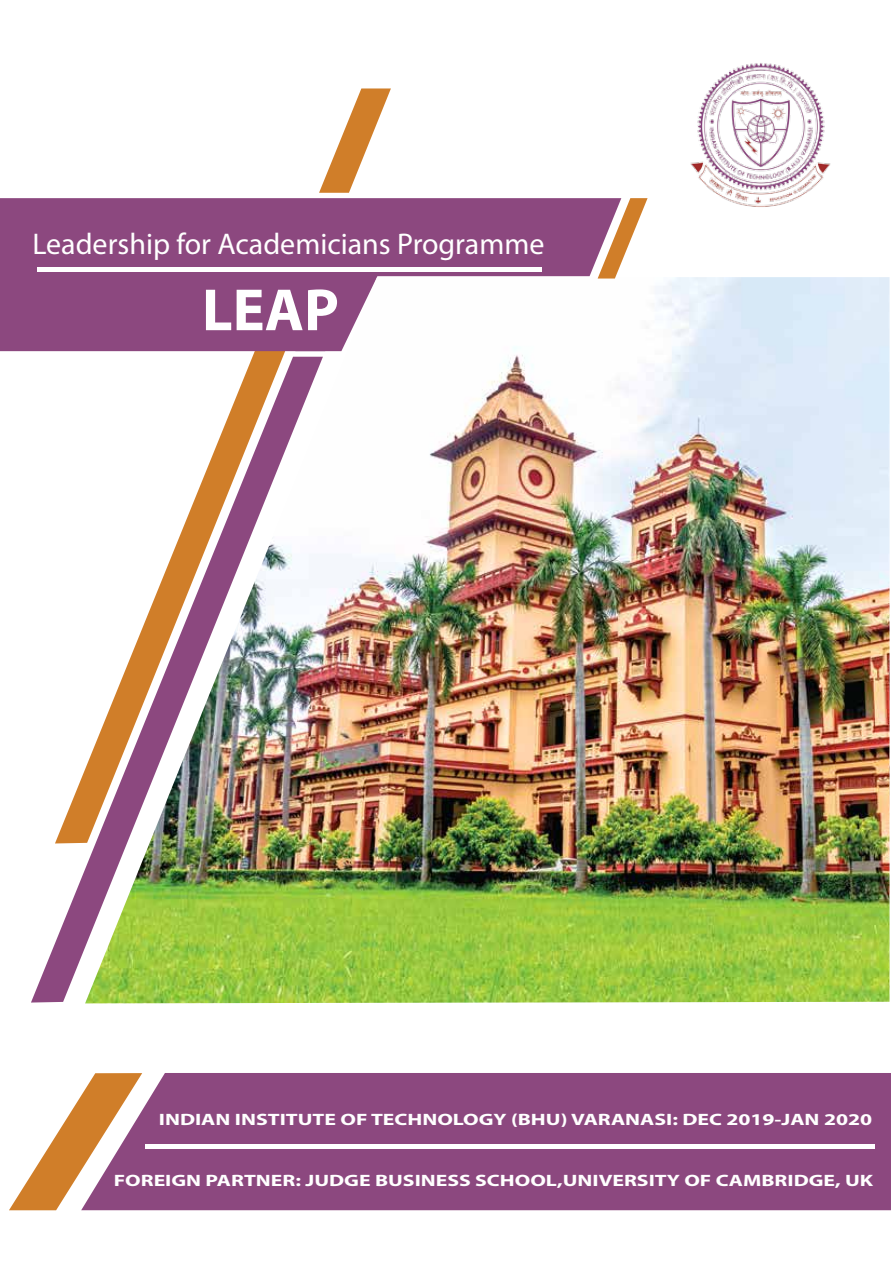
<style>
.page{position:relative;width:893px;height:1263px;background:#fff}
.page>*{position:absolute;margin:0;border:0;box-sizing:border-box;transform-origin:0 0}
.t1{font:700 60px "Myriad Pro";color:#fff}
.t2{font:30px "Myriad Pro";color:#fff}
.t3{font:700 16.5px "Myriad Pro";color:#fff;scale:1.32 1}
</style>
<div class="page">
<svg style="left:9px;top:1096px;width:72px;height:114px"></svg>
<svg style="left:81px;top:1073px;width:810px;height:137px;background:#935181"></svg>
<svg style="left:319px;top:88px;width:72px;height:105px"></svg>
<div style="left:0;top:198px;width:598px;height:153px;background:#8c487f"></div>
<div style="left:295px;top:248px;width:72px;height:29px;background:#8c487f"></div>
<svg style="left:31px;top:769px;width:54px;height:233px"></svg>
<hr style="left:38px;top:267px;width:504px;height:4px;background:#fff">
<hr style="left:146px;top:1144px;width:729px;height:4px;background:#fff">
<img style="left:690px;top:63px;width:141px;height:144px">
<img style="left:85px;top:277px;width:804px;height:726px">
<svg style="left:598px;top:198px;width:50px;height:81px"></svg>
<h2 class="t2" style="left:32px;top:225px;width:513px">Leadership for Academicians Programme</h2>
<h1 class="t1" style="left:202px;top:271px;width:138px">LEAP</h1>
<p class="t3" style="left:159px;top:1109px;width:542px">INDIAN INSTITUTE OF TECHNOLOGY (BHU) VARANASI: DEC 2019-JAN 2020</p>
<p class="t3" style="left:114px;top:1170px;width:577px">FOREIGN PARTNER: JUDGE BUSINESS SCHOOL,UNIVERSITY OF CAMBRIDGE, UK</p>
</div>
